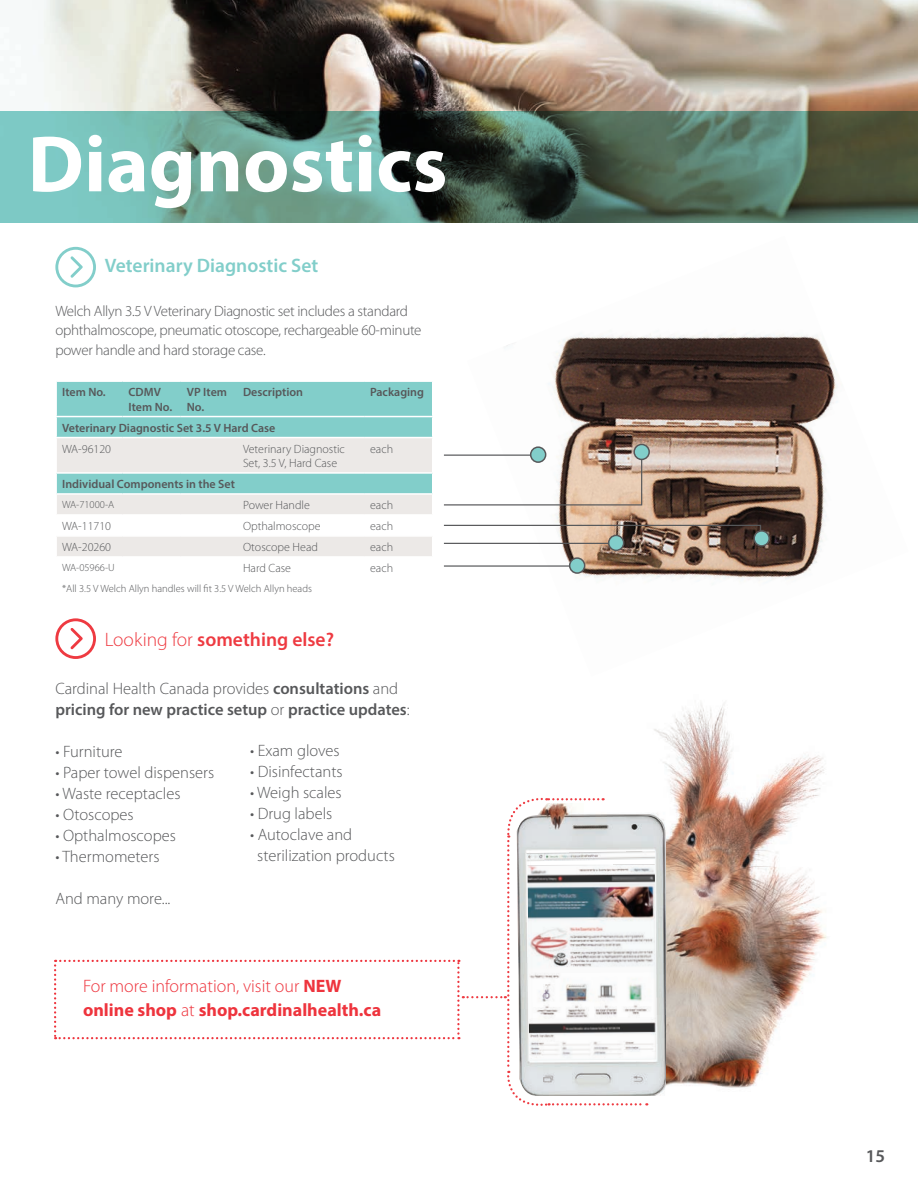
<style>
.page{position:relative;width:918px;height:1188px;background:#fff}
.page>*{position:absolute;margin:0;border:0;box-sizing:border-box;transform-origin:0 0}
.t1{font:700 80.55px "Myriad Pro";color:#fff}
.t2{font:600 19.5px "Myriad Pro";color:#ee3a41}
.t3{font:600 19.5px "Myriad Pro";color:#82ceca}
.t4{font:700 18px/24px "Myriad Pro";color:#ee343d}
.t5{font:600 18px "Myriad Pro";color:#57585a}
.t6{font:300 16.5px/21px "Myriad Pro";color:#57585a}
.t7{font:600 16.5px/21px "Myriad Pro";color:#57585a}
.t8{font:300 15px/19.5px "Myriad Pro";letter-spacing:-.02em;color:#57585a}
.t9{font:300 12px/14.4px "Myriad Pro";color:#57585a}
.t10{font:600 12px/14.4px "Myriad Pro";color:#57585a}
.t11{font:300 10.5px "Myriad Pro";color:#57585a}
.s1{font-weight:300}
</style>
<div class="page">
<img style="left:647px;top:703px;width:180px;height:403px">
<img style="left:0;top:0;width:918px;height:112px">
<svg style="left:55px;top:247px;width:41px;height:40px"></svg>
<svg style="left:0;top:112px;width:918px;height:111px;background:#577d6f"></svg>
<svg style="left:56px;top:381px;width:377px;height:175px"></svg>
<svg style="left:55px;top:618px;width:41px;height:41px"></svg>
<img style="left:467px;top:334px;width:371px;height:246px">
<svg style="left:531px;top:447px;width:15px;height:15px"></svg>
<div style="left:530px;top:446px;width:16px;height:17px;border:2px solid #57585a;border-radius:50%"></div>
<hr style="left:444px;top:565px;width:129px;height:2px;background:#57585a">
<div style="left:570px;top:558px;width:15px;height:15px;background:#82ceca;border-radius:50%"></div>
<div style="left:569px;top:557px;width:16px;height:17px;border:2px solid #57585a;border-radius:50%"></div>
<hr style="left:444px;top:543px;width:171px;height:1px;background:#57585a">
<div style="left:609px;top:535px;width:15px;height:15px;background:#82ceca;border-radius:50%"></div>
<div style="left:608px;top:535px;width:16px;height:16px;border:2px solid #57585a;border-radius:50%"></div>
<svg style="left:443px;top:524px;width:319px;height:16px"></svg>
<div style="left:754px;top:531px;width:15px;height:15px;background:#82ceca;border-radius:50%"></div>
<div style="left:753px;top:530px;width:17px;height:17px;border:2px solid #57585a;border-radius:50%"></div>
<svg style="left:444px;top:451px;width:199px;height:55px"></svg>
<div style="left:634px;top:444px;width:15px;height:15px;background:#82ceca;border-radius:50%"></div>
<div style="left:633px;top:444px;width:17px;height:16px;border:2px solid #57585a;border-radius:50%"></div>
<img style="left:647px;top:803px;width:19px;height:293px">
<svg style="left:54px;top:797px;width:593px;height:309px"></svg>
<img style="left:528px;top:864px;width:128px;height:197px">
<img style="left:526px;top:851px;width:129px;height:10px">
<h1 class="t1" style="left:28px;top:112px;width:421px">Diagnostics</h1>
<p class="t3" style="left:105px;top:253px;width:215px">Veterinary Diagnostic Set</p>
<p class="t8" style="left:55px;top:301px;width:368px">Welch Allyn 3.5 V Veterinary Diagnostic set includes a standard ophthalmoscope, pneumatic otoscope, rechargeable 60-minute power handle and hard storage case.</p>
<p class="t10" style="left:62px;top:385px;width:45px">Item No.</p>
<p class="t10" style="left:129px;top:385px;width:45px">CDMV<br>Item No.</p>
<p class="t10" style="left:187px;top:385px;width:42px">VP Item<br>No.</p>
<p class="t10" style="left:243px;top:385px;width:62px">Description</p>
<p class="t10" style="left:370px;top:385px;width:55px">Packaging</p>
<p class="t10" style="left:62px;top:420px;width:215px">Veterinary Diagnostic Set 3.5 V Hard Case</p>
<p class="t9" style="left:62px;top:442px;width:50px">WA-96120</p>
<p class="t9" style="left:243px;top:442px;width:103px">Veterinary Diagnostic<br>Set, 3.5 V, Hard Case</p>
<p class="t9" style="left:370px;top:442px;width:25px">each</p>
<p class="t10" style="left:62px;top:476px;width:174px">Individual Components in the Set</p>
<p class="t11" style="left:62px;top:499px;width:54px">WA-71000-A</p>
<p class="t9" style="left:243px;top:498px;width:68px">Power Handle</p>
<p class="t9" style="left:370px;top:498px;width:25px">each</p>
<p class="t9" style="left:62px;top:519px;width:50px">WA-11710</p>
<p class="t9" style="left:243px;top:519px;width:79px">Opthalmoscope</p>
<p class="t9" style="left:370px;top:519px;width:25px">each</p>
<p class="t9" style="left:62px;top:540px;width:50px">WA-20260</p>
<p class="t9" style="left:243px;top:540px;width:76px">Otoscope Head</p>
<p class="t9" style="left:370px;top:540px;width:25px">each</p>
<p class="t11" style="left:62px;top:562px;width:54px">WA-05966-U</p>
<p class="t9" style="left:243px;top:561px;width:50px">Hard Case</p>
<p class="t9" style="left:370px;top:561px;width:25px">each</p>
<p class="t11" style="left:62px;top:583px;width:251px">*All 3.5 V Welch Allyn handles will fit 3.5 V Welch Allyn heads</p>
<p class="t2" style="left:105px;top:627px;width:231px"><span class="s1">Looking for</span> something else?</p>
<p class="t7" style="left:55px;top:677px;width:356px"><span class="s1">Cardinal Health Canada provides</span> consultations <span class="s1">and </span>pricing for new practice setup <span class="s1">or</span> practice updates<span class="s1">:</span></p>
<p class="t6" style="left:55px;top:741px;width:69px">• Furniture</p>
<p class="t6" style="left:55px;top:762px;width:160px">• Paper towel dispensers</p>
<p class="t6" style="left:55px;top:783px;width:127px">• Waste receptacles</p>
<p class="t6" style="left:55px;top:804px;width:80px">• Otoscopes</p>
<p class="t6" style="left:55px;top:825px;width:122px">• Opthalmoscopes</p>
<p class="t6" style="left:55px;top:846px;width:106px">• Thermometers</p>
<p class="t6" style="left:55px;top:888px;width:117px">And many more...</p>
<p class="t6" style="left:250px;top:740px;width:91px">• Exam gloves</p>
<p class="t6" style="left:250px;top:761px;width:94px">• Disinfectants</p>
<p class="t6" style="left:250px;top:782px;width:93px">• Weigh scales</p>
<p class="t6" style="left:250px;top:803px;width:84px">• Drug labels</p>
<p class="t6" style="left:257px;top:824px;width:139px;text-indent:-7px">• Autoclave and sterilization products</p>
<p class="t4" style="left:83px;top:973px;width:300px"><span class="s1">For more information, visit our</span> NEW online shop <span class="s1">at</span> shop.cardinalhealth.ca</p>
<p class="t5" style="left:866px;top:1144px;width:21px">15</p>
</div>
